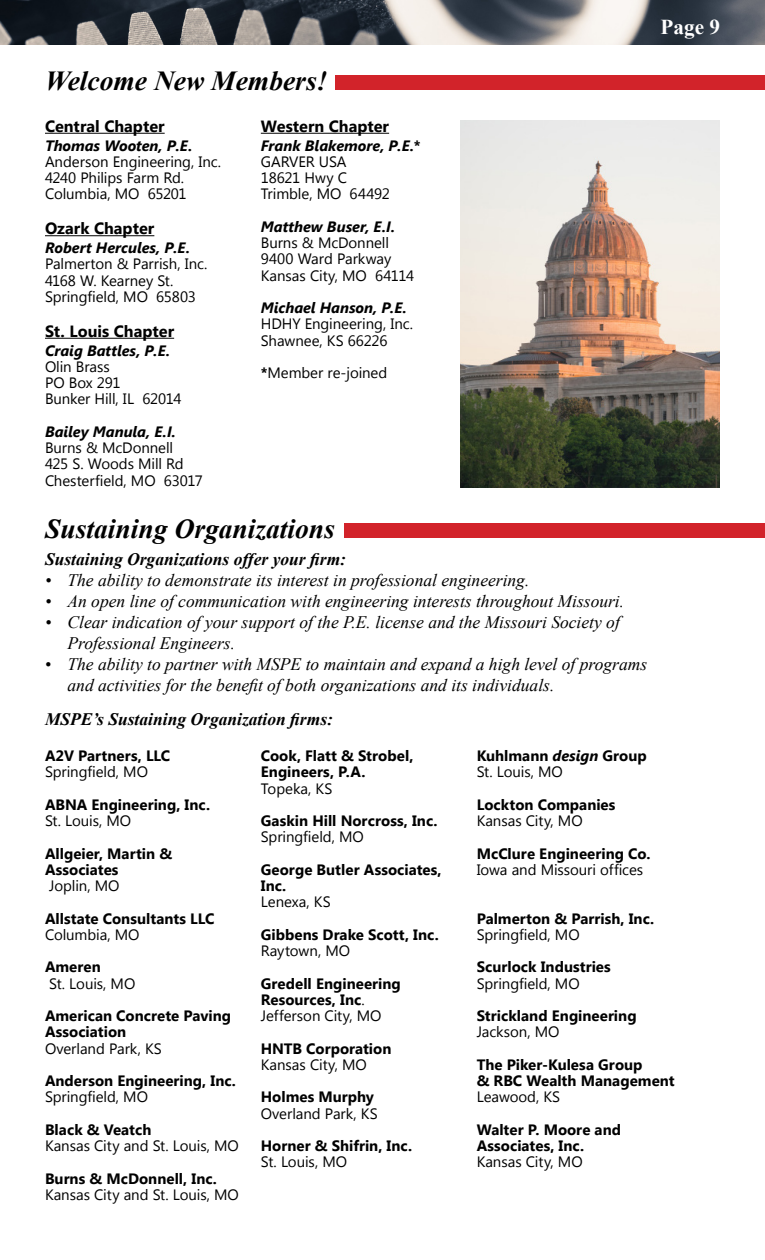
<style>
.page{position:relative;width:765px;height:1260px;background:#fff}
.page>*{position:absolute;margin:0;border:0;box-sizing:border-box;transform-origin:0 0}
.t1{font:italic 700 27.5px "Times New Roman";color:#000}
.t2{font:700 21.12px "Times New Roman";color:#fff}
.t3{font:italic 17.5px/21px "Times New Roman";color:#000}
.t4{font:italic 700 17.5px "Times New Roman";color:#000}
.t5{font:700 16.25px "Segoe UI";color:#000}
.t6{font:15px/16.2px "Segoe UI";letter-spacing:-.005em;color:#000}
.t7{font:700 15px/16.2px "Segoe UI";color:#000}
.t8{font:italic 700 15px "Segoe UI";color:#000}
.s1{font-weight:700}
.s2{font-weight:400}
.s3{font-style:italic}
</style>
<div class="page">
<img style="left:0;top:0;width:765px;height:45px">
<div style="left:336px;top:76px;width:429px;height:14px;background:#d2232a"></div>
<div style="left:345px;top:523px;width:420px;height:15px;background:#d2232a"></div>
<hr style="left:45px;top:133px;width:120px;height:1px;background:#000">
<hr style="left:45px;top:235px;width:109px;height:1px;background:#000">
<hr style="left:45px;top:338px;width:129px;height:1px;background:#000">
<hr style="left:261px;top:133px;width:128px;height:1px;background:#000">
<img style="left:460px;top:120px;width:260px;height:368px">
<h1 class="t1" style="left:45px;top:62px;width:284px">Welcome New Members!</h1>
<p class="t5" style="left:45px;top:114px;width:121px">Central Chapter</p>
<p class="t8" style="left:45px;top:135px;width:149px">Thomas Wooten, P.E.</p>
<p class="t6" style="left:45px;top:153px;width:178px">Anderson Engineering, Inc.<br>4240 Philips Farm Rd.<br>Columbia, MO 65201</p>
<p class="t5" style="left:45px;top:217px;width:111px">Ozark Chapter</p>
<p class="t8" style="left:45px;top:237px;width:147px">Robert Hercules, P.E.</p>
<p class="t6" style="left:45px;top:255px;width:164px">Palmerton &amp; Parrish, Inc.<br>4168 W. Kearney St.<br>Springfield, MO 65803</p>
<p class="t5" style="left:45px;top:319px;width:131px">St. Louis Chapter</p>
<p class="t8" style="left:45px;top:340px;width:127px">Craig Battles, P.E.</p>
<p class="t6" style="left:45px;top:358px;width:138px">Olin Brass<br>PO Box 291<br>Bunker Hill, IL 62014</p>
<p class="t8" style="left:45px;top:421px;width:133px">Bailey Manula, E.I.</p>
<p class="t6" style="left:45px;top:439px;width:159px">Burns &amp; McDonnell<br>425 S. Woods Mill Rd<br>Chesterfield, MO 63017</p>
<p class="t5" style="left:261px;top:114px;width:130px">Western Chapter</p>
<p class="t8" style="left:261px;top:135px;width:161px">Frank Blakemore, P.E.*</p>
<p class="t6" style="left:261px;top:153px;width:131px">GARVER USA<br>18621 Hwy C<br>Trimble, MO 64492</p>
<p class="t8" style="left:261px;top:216px;width:136px">Matthew Buser, E.I.</p>
<p class="t6" style="left:261px;top:234px;width:155px">Burns &amp; McDonnell<br>9400 Ward Parkway<br>Kansas City, MO 64114</p>
<p class="t8" style="left:261px;top:297px;width:148px">Michael Hanson, P.E.</p>
<p class="t6" style="left:261px;top:315px;width:154px">HDHY Engineering, Inc.<br>Shawnee, KS 66226</p>
<p class="t6" style="left:261px;top:364px;width:128px"><span class="s1">*</span>Member re-joined</p>
<h1 class="t1" style="left:45px;top:510px;width:291px">Sustaining Organizations</h1>
<p class="t4" style="left:45px;top:547px;width:303px">Sustaining Organizations offer your firm:</p>
<p class="t3" style="left:45px;top:570px;width:486px">• The ability to demonstrate its interest in professional engineering.</p>
<p class="t3" style="left:45px;top:591px;width:581px">• An open line of communication with engineering interests throughout Missouri.</p>
<p class="t3" style="left:68px;top:612px;width:554px;text-indent:-23px">• Clear indication of your support of the P.E. license and the Missouri Society of<br>Professional Engineers.</p>
<p class="t3" style="left:68px;top:654px;width:581px;text-indent:-23px">• The ability to partner with MSPE to maintain and expand a high level of programs and activities for the benefit of both organizations and its individuals.</p>
<p class="t4" style="left:45px;top:707px;width:290px">MSPE’s Sustaining Organization firms:</p>
<h2 class="t2" style="left:661px;top:12px;width:61px">Page 9</h2>
<p class="t7" style="left:45px;top:747px;width:127px">A2V Partners, LLC</p>
<p class="t6" style="left:45px;top:763px;width:104px">Springfield, MO</p>
<p class="t7" style="left:45px;top:796px;width:167px">ABNA Engineering, Inc.</p>
<p class="t6" style="left:45px;top:812px;width:88px">St. Louis, MO</p>
<p class="t7" style="left:45px;top:844px;width:129px">Allgeier, Martin &amp;<br>Associates</p>
<p class="t6" style="left:49px;top:877px;width:72px">Joplin, MO</p>
<p class="t7" style="left:45px;top:909px;width:171px">Allstate Consultants LLC</p>
<p class="t6" style="left:45px;top:926px;width:96px">Columbia, MO</p>
<p class="t7" style="left:45px;top:958px;width:57px">Ameren</p>
<p class="t6" style="left:49px;top:975px;width:88px">St. Louis, MO</p>
<p class="t7" style="left:45px;top:1007px;width:188px">American Concrete Paving<br>Association</p>
<p class="t6" style="left:45px;top:1040px;width:118px">Overland Park, KS</p>
<p class="t7" style="left:45px;top:1072px;width:193px">Anderson Engineering, Inc.</p>
<p class="t6" style="left:45px;top:1088px;width:104px">Springfield, MO</p>
<p class="t7" style="left:45px;top:1121px;width:108px">Black &amp; Veatch</p>
<p class="t6" style="left:45px;top:1137px;width:195px">Kansas City and St. Louis, MO</p>
<p class="t7" style="left:45px;top:1169px;width:173px">Burns &amp; McDonnell, Inc.</p>
<p class="t6" style="left:45px;top:1186px;width:195px">Kansas City and St. Louis, MO</p>
<p class="t7" style="left:261px;top:747px;width:154px">Cook, Flatt &amp; Strobel,<br>Engineers, P.A.</p>
<p class="t6" style="left:261px;top:780px;width:73px">Topeka, KS</p>
<p class="t7" style="left:261px;top:812px;width:178px">Gaskin Hill Norcross, Inc.</p>
<p class="t6" style="left:261px;top:828px;width:104px">Springfield, MO</p>
<p class="t7" style="left:261px;top:861px;width:182px">George Butler Associates,<br>Inc.</p>
<p class="t6" style="left:261px;top:893px;width:71px">Lenexa, KS</p>
<p class="t7" style="left:261px;top:926px;width:179px">Gibbens Drake Scott, Inc.</p>
<p class="t6" style="left:261px;top:942px;width:91px">Raytown, MO</p>
<p class="t7" style="left:261px;top:974px;width:142px">Gredell Engineering<br>Resources, Inc<span class="s2">.<br>Jefferson City, MO</span></p>
<p class="t7" style="left:261px;top:1039px;width:132px">HNTB Corporation</p>
<p class="t6" style="left:261px;top:1056px;width:107px">Kansas City, MO</p>
<p class="t7" style="left:261px;top:1088px;width:115px">Holmes Murphy</p>
<p class="t6" style="left:261px;top:1105px;width:118px">Overland Park, KS</p>
<p class="t7" style="left:261px;top:1137px;width:153px">Horner &amp; Shifrin, Inc.</p>
<p class="t6" style="left:261px;top:1153px;width:88px">St. Louis, MO</p>
<p class="t7" style="left:477px;top:747px;width:172px">Kuhlmann <span class="s3">design</span> Group<br><span class="s2">St. Louis, MO</span></p>
<p class="t7" style="left:477px;top:796px;width:140px">Lockton Companies</p>
<p class="t6" style="left:477px;top:812px;width:107px">Kansas City, MO</p>
<p class="t7" style="left:477px;top:844px;width:175px">McClure Engineering Co.</p>
<p class="t6" style="left:477px;top:861px;width:168px">Iowa and Missouri offices</p>
<p class="t7" style="left:477px;top:909px;width:179px">Palmerton &amp; Parrish, Inc.</p>
<p class="t6" style="left:477px;top:926px;width:104px">Springfield, MO</p>
<p class="t7" style="left:477px;top:958px;width:136px">Scurlock Industries</p>
<p class="t6" style="left:477px;top:975px;width:104px">Springfield, MO</p>
<p class="t7" style="left:477px;top:1007px;width:161px">Strickland Engineering</p>
<p class="t6" style="left:477px;top:1023px;width:84px">Jackson, MO</p>
<p class="t7" style="left:477px;top:1056px;width:200px">The Piker-Kulesa Group<br>&amp; RBC Wealth Management</p>
<p class="t6" style="left:477px;top:1088px;width:85px">Leawood, KS</p>
<p class="t7" style="left:477px;top:1121px;width:146px">Walter P. Moore and<br>Associates, Inc.</p>
<p class="t6" style="left:477px;top:1153px;width:107px">Kansas City, MO</p>
</div>
